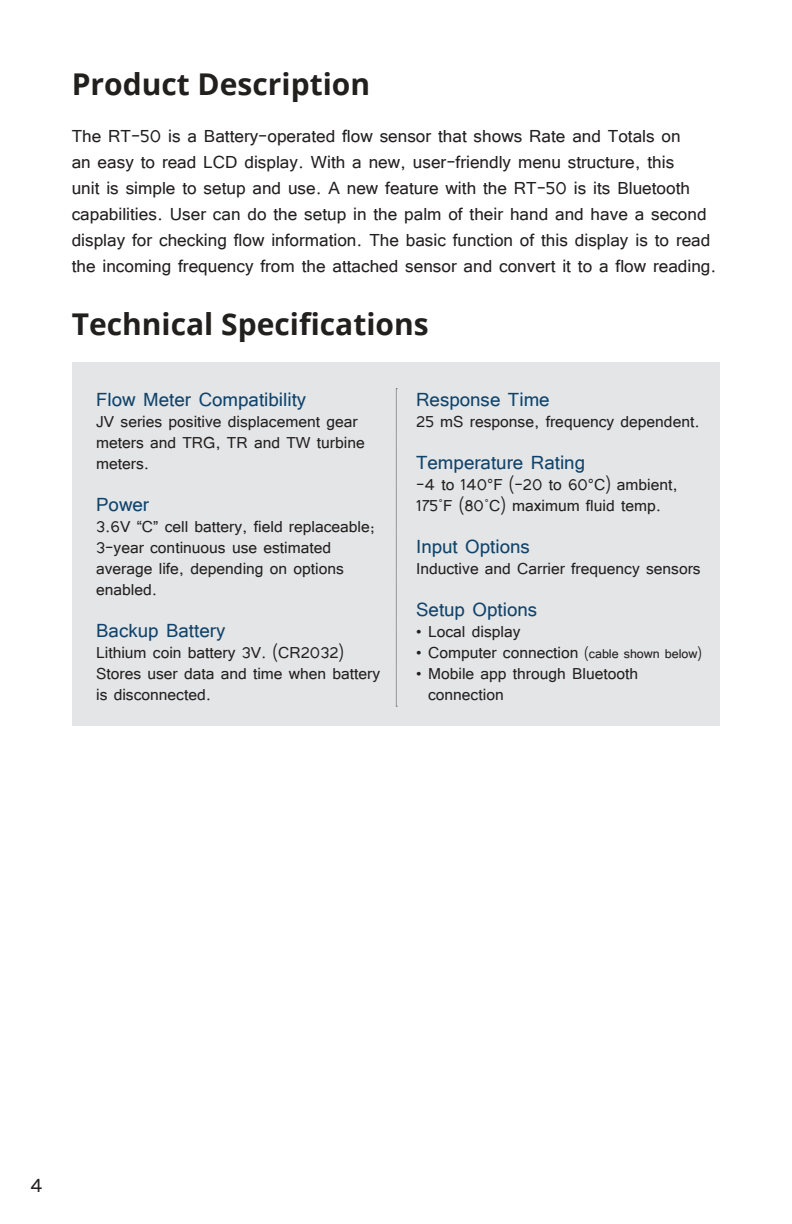
<style>
.page{position:relative;width:792px;height:1224px;background:#fff}
.page>*{position:absolute;margin:0;border:0;box-sizing:border-box;transform-origin:0 0}
.t1{font:700 30px "Open Sans";color:#221f1f}
.t2{font:24px "Tunga";color:#0f436b}
.t3{font:24px "Tunga";color:#221f1f}
.t4{font:22px/26px "Tunga";color:#221f1f}
.t5{font:20px/21px "Tunga";color:#221f1f}
.s1{font-size:16px}
</style>
<div class="page">
<div style="left:72px;top:362px;width:648px;height:364px;background:#e4e5e6"></div>
<svg style="left:396px;top:388px;width:1px;height:319px"></svg>
<h1 class="t1" style="left:72px;top:63px;width:300px">Product Description</h1>
<p class="t4" style="left:72px;top:123px;width:646px">The RT-50 is a Battery-operated flow sensor that shows Rate and Totals on<br>an easy to read LCD display. With a new, user-friendly menu structure, this<br>unit is simple to setup and use. A new feature with the RT-50 is its Bluetooth capabilities. User can do the setup in the palm of their hand and have a second display for checking flow information. The basic function of this display is to read the incoming frequency from the attached sensor and convert it to a flow reading.</p>
<h1 class="t1" style="left:72px;top:303px;width:359px">Technical Specifications</h1>
<p class="t2" style="left:96px;top:388px;width:212px">Flow Meter Compatibility</p>
<p class="t5" style="left:96px;top:411px;width:270px">JV series positive displacement gear meters and TRG, TR and TW turbine meters.</p>
<p class="t2" style="left:96px;top:493px;width:55px">Power</p>
<p class="t5" style="left:96px;top:516px;width:281px">3.6V “C” cell battery, field replaceable;<br>3-year continuous use estimated average life, depending on options enabled.</p>
<p class="t2" style="left:96px;top:619px;width:131px">Backup Battery</p>
<p class="t5" style="left:96px;top:642px;width:286px">Lithium coin battery 3V. (CR2032)<br>Stores user data and time when battery is disconnected.</p>
<p class="t2" style="left:416px;top:388px;width:135px">Response Time</p>
<p class="t5" style="left:416px;top:411px;width:285px">25 mS response, frequency dependent.</p>
<p class="t2" style="left:416px;top:451px;width:170px">Temperature Rating</p>
<p class="t5" style="left:416px;top:474px;width:263px">-4 to 140°F (-20 to 60°C) ambient,<br>175˚F (80˚C) maximum fluid temp.</p>
<p class="t2" style="left:416px;top:535px;width:115px">Input Options</p>
<p class="t5" style="left:416px;top:558px;width:286px">Inductive and Carrier frequency sensors</p>
<p class="t2" style="left:416px;top:598px;width:123px">Setup Options</p>
<p class="t5" style="left:416px;top:621px;width:106px">• Local display</p>
<p class="t5" style="left:416px;top:642px;width:287px">• Computer connection <span class="s1">(cable shown below)</span></p>
<p class="t5" style="left:428px;top:663px;width:211px;text-indent:-12px">• Mobile app through Bluetooth connection</p>
<p class="t3" style="left:30px;top:1174px;width:14px">4</p>
</div>
